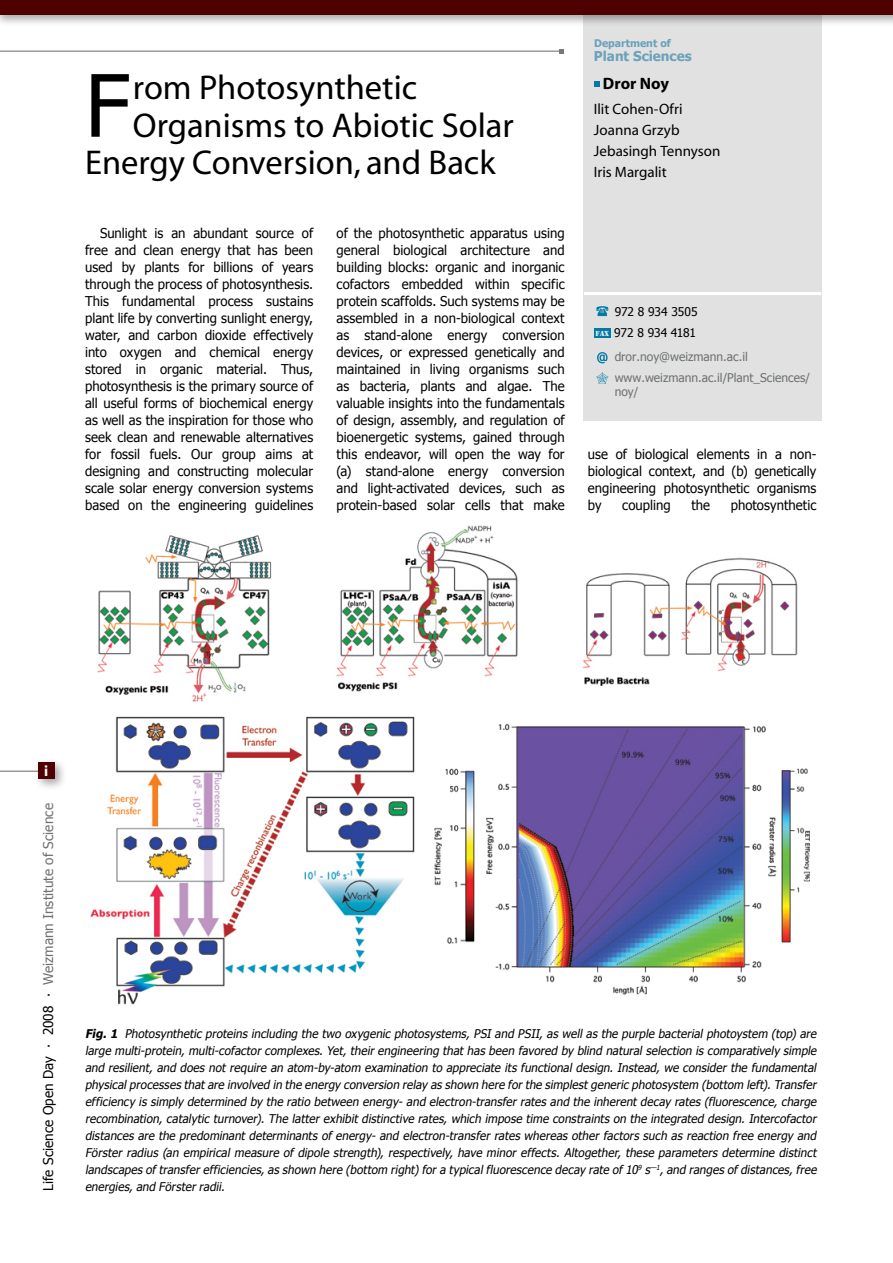
<style>
.page{position:relative;width:893px;height:1263px;background:#fff}
.page>*{position:absolute;margin:0;border:0;box-sizing:border-box;transform-origin:0 0}
.t1{font:86.1px "Tahoma";color:#000}
.t2{font:34.5px "Myriad";color:#000}
.t3{font:700 16.5px "Myriad";letter-spacing:.005em;color:#000}
.t4{font:15px/21px "Myriad";color:#000}
.t5{font:700 15px "Myriad";color:#fff}
.t6{font:13.5px/17px "Tahoma";letter-spacing:.005em;color:#000;text-align:justify}
.t7{font:13.5px "Tahoma";letter-spacing:.005em;color:#6e7172}
.t8{font:700 13.5px "Tahoma";color:#6aa2bb}
.t9{font:italic 12px/17px "Tahoma";letter-spacing:.01em;color:#000;text-align:justify}
.t10{font:12px/20.9px "Tahoma";color:#6d7072}
.t11{font:12px "Tahoma";letter-spacing:-.015em;color:#000}
.t12{font:700 10.5px "Tahoma";color:#6aa2bb}
.t13{font:7.5px "Stencil";color:#e9eaeb}
.s1{color:#000}
.s2{font-weight:700}
</style>
<div class="page">
<div style="left:584px;top:10px;width:238px;height:410px;background:#e1e1e1"></div>
<hr style="left:0;top:771px;width:54px;height:1px;background:#77787b">
<hr style="left:0;top:51px;width:561px;height:1px;background:#77787b">
<svg style="left:559px;top:49px;width:4px;height:4px"></svg>
<svg style="left:596px;top:306px;width:12px;height:10px"></svg>
<svg style="left:596px;top:372px;width:12px;height:12px"></svg>
<svg style="left:597px;top:352px;width:11px;height:11px"></svg>
<div style="left:594px;top:328px;width:16px;height:10px;background:#007aa7"></div>
<svg style="left:594px;top:81px;width:6px;height:6px"></svg>
<div style="left:33px;top:758px;width:39px;height:38px;background:#000;opacity:.35"></div>
<div style="left:38px;top:762px;width:16px;height:17px;background:#4f0000"></div>
<div style="left:0;top:0;width:893px;height:32px;background:#000;opacity:.35"></div>
<div style="left:0;top:0;width:893px;height:15px;background:#4f0000"></div>
<hr style="left:584px;top:292px;width:237px;height:3px;background:#fff">
<hr style="left:892px;top:0;width:1px;height:32px;background:#000;opacity:.35">
<img style="left:91px;top:526px;width:718px;height:479px">
<h1 class="t1" style="left:85px;top:51px;width:46px">F</h1>
<h2 class="t2" style="left:133px;top:71px;width:286px">rom Photosynthetic</h2>
<h2 class="t2" style="left:133px;top:108px;width:382px">Organisms to Abiotic Solar</h2>
<h2 class="t2" style="left:85px;top:146px;width:412px">Energy Conversion, and Back</h2>
<p class="t6" style="left:85px;top:224px;width:230px;text-indent:15px">Sunlight is an abundant source of free and clean energy that has been used by plants for billions of years through the process of photosynthesis.<br>This fundamental process sustains plant life by converting sunlight energy, water, and carbon dioxide effectively into oxygen and chemical energy stored in organic material. Thus, photosynthesis is the primary source of all useful forms of biochemical energy as well as the inspiration for those who seek clean and renewable alternatives for fossil fuels. Our group aims at designing and constructing molecular scale solar energy conversion systems based on the engineering guidelines</p>
<p class="t6" style="left:337px;top:224px;width:230px">of the photosynthetic apparatus using general biological architecture and building blocks: organic and inorganic cofactors embedded within specific protein scaffolds. Such systems may be assembled in a non-biological context as stand-alone energy conversion devices, or expressed genetically and maintained in living organisms such as bacteria, plants and algae. The valuable insights into the fundamentals of design, assembly, and regulation of bioenergetic systems, gained through this endeavor, will open the way for (a) stand-alone energy conversion and light-activated devices, such as protein-based solar cells that make</p>
<p class="t12" style="left:594px;top:36px;width:78px">Department of</p>
<p class="t8" style="left:594px;top:47px;width:99px">Plant Sciences</p>
<p class="t3" style="left:603px;top:75px;width:68px">Dror Noy</p>
<p class="t4" style="left:594px;top:99px;width:128px">Ilit Cohen-Ofri<br>Joanna Grzyb<br>Jebasingh Tennyson<br>Iris Margalit</p>
<p class="t11" style="left:615px;top:304px;width:84px">972 8 934 3505</p>
<p class="t10" style="left:615px;top:346px;width:197px">dror.noy@weizmann.ac.il www.weizmann.ac.il/Plant_Sciences/</p>
<p class="t10" style="left:615px;top:380px;width:25px">noy/</p>
<p class="t11" style="left:614px;top:325px;width:83px">972 8 934 4181</p>
<p class="t13" style="left:596px;top:329px;width:15px">FAX</p>
<p class="t6" style="left:588px;top:445px;width:230px">use of biological elements in a non&shy;biological context, and (b) genetically engineering photosynthetic organisms by</p>
<p class="t6" style="left:622px;top:496px;width:50px">coupling</p>
<p class="t6" style="left:691px;top:496px;width:20px">the</p>
<p class="t6" style="left:731px;top:496px;width:87px">photosynthetic</p>
<p class="t5" style="left:44px;top:763px;width:6px">i</p>
<p class="t7" style="left:40px;top:1191px;width:389px;rotate:-90deg"><span class="s1">Life Science Open Day ∙ 2008 ∙</span> Weizmann Institute of Science</p>
<p class="t9" style="left:85px;top:1024px;width:735px"><span class="s2">Fig. 1</span> Photosynthetic proteins including the two oxygenic photosystems, PSI and PSII, as well as the purple bacterial photoystem (top) are large multi-protein, multi-cofactor complexes. Yet, their engineering that has been favored by blind natural selection is comparatively simple and resilient, and does not require an atom-by-atom examination to appreciate its functional design. Instead, we consider the fundamental physicalprocesses thatare involved in the energy conversion relay as shown here forthe simplestgeneric photosystem (bottom left).Transfer efficiency is simply determined by the ratio between energy- and electron-transfer rates and the inherent decay rates (fluorescence, charge recombination, catalytic turnover). The latter exhibit distinctive rates, which impose time constraints on the integrated design. Intercofactor distances are the predominant determinants of energy- and electron-transfer rates whereas other factors such as reaction free energy and Förster radius (an empirical measure of dipole strength), respectively, have minor effects. Altogether, these parameters determine distinct landscapes of transferefficiencies,as shown here (bottom right)fora typicalfluorescence decay rate of 10<sup>9</sup> s<sup>—1</sup>,and ranges of distances,free energies, and Förster radii.</p>
</div>
